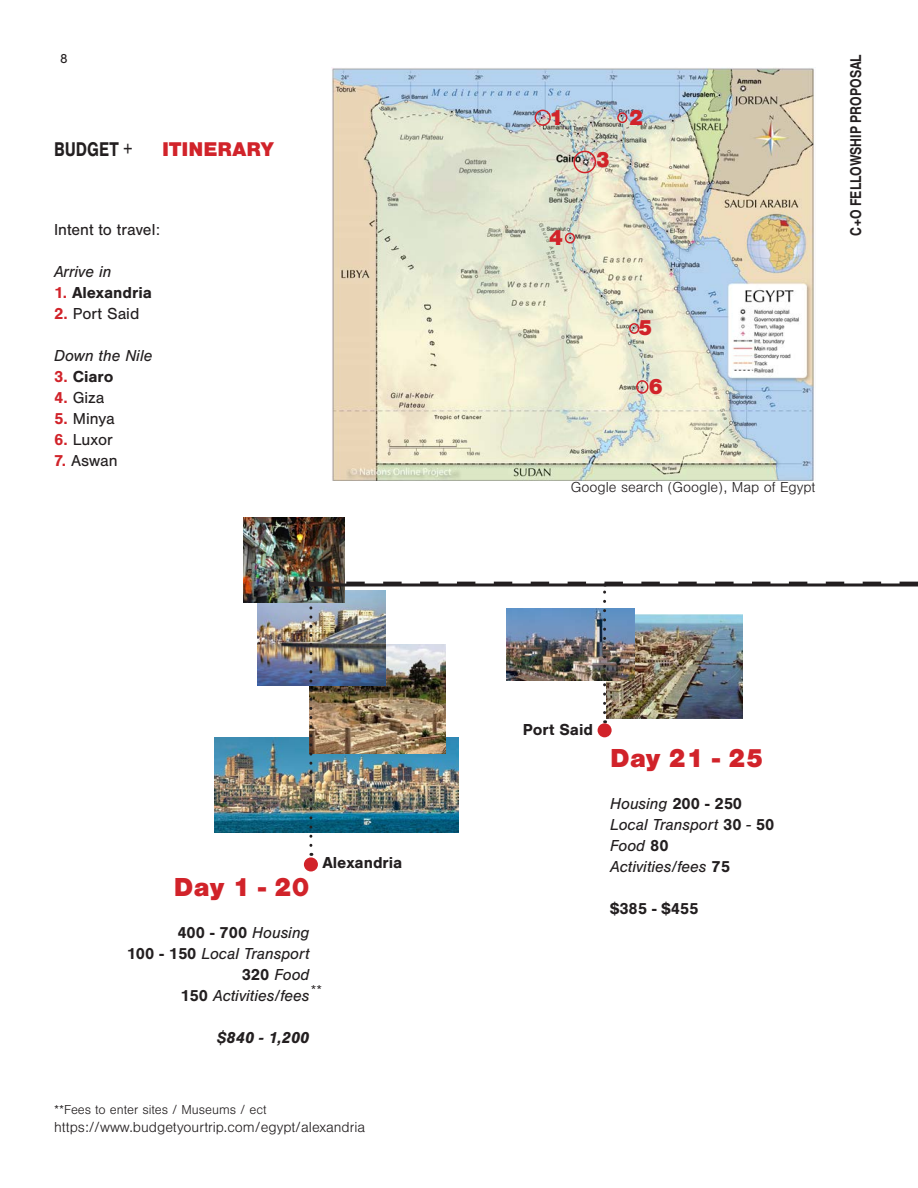
<style>
.page{position:relative;width:918px;height:1188px;background:#fff}
.page>*{position:absolute;margin:0;border:0;box-sizing:border-box;transform-origin:0 0}
.t1{font:900 27px "Nimbus San";letter-spacing:-.005em;color:#d1232a}
.t2{font:900 22.5px "Nimbus San";color:#d1232a}
.t3{font:900 20.7px "Nimbus San";color:#d1232a}
.t4{font:700 20.7px "Nimbus San";color:#231f20;scale:.8 1}
.t5{font:italic 16.5px "Nimbus San";color:#231f20}
.t6{font:700 16.5px "Nimbus San";color:#231f20}
.t7{font:16.5px "Nimbus San";color:#231f20}
.t8{font:italic 700 16.5px "Nimbus San";color:#231f20}
.t9{font:300 15px "Nimbus San";color:#231f20}
.t10{font:700 15px "Nimbus San Con L";color:#231f20}
.t11{font:300 13.5px "Nimbus San";color:#231f20}
.t12{font:13.5px "Nimbus San";color:#231f20}
.s1{color:#d1232a}
.s2{font-weight:700;color:#d1232a}
.s3{font-weight:400;font-style:italic}
.s4{font-weight:700;font-style:normal}
</style>
<div class="page">
<img style="left:214px;top:737px;width:95px;height:96px">
<img style="left:257px;top:603px;width:52px;height:83px">
<img style="left:244px;top:518px;width:101px;height:85px">
<img style="left:332px;top:68px;width:482px;height:412px">
<img style="left:309px;top:582px;width:609px;height:263px">
<div style="left:304px;top:857px;width:14px;height:15px;background:#d1232a;border-radius:50%"></div>
<div style="left:598px;top:723px;width:14px;height:14px;background:#d1232a;border-radius:50%"></div>
<div style="left:573px;top:151px;width:23px;height:22px;border:2px solid #d1232a;border-radius:50%"></div>
<div style="left:535px;top:110px;width:16px;height:16px;border:2px solid #d1232a;border-radius:50%"></div>
<div style="left:617px;top:112px;width:10px;height:11px;border:2px solid #d1232a;border-radius:50%"></div>
<div style="left:565px;top:233px;width:10px;height:11px;border:2px solid #d1232a;border-radius:50%"></div>
<div style="left:629px;top:323px;width:10px;height:11px;border:2px solid #d1232a;border-radius:50%"></div>
<div style="left:636px;top:380px;width:13px;height:14px;border:2px solid #d1232a;border-radius:50%"></div>
<p class="t12" style="left:60px;top:51px;width:9px">8</p>
<p class="t10" style="left:845px;top:236px;width:184px;rotate:-90deg">C+O FELLOWSHIP PROPOSAL</p>
<p class="t2" style="left:549px;top:104px;width:16px">1</p>
<p class="t2" style="left:629px;top:104px;width:16px">2</p>
<p class="t4" style="left:54px;top:138px;width:99px">BUDGET +</p>
<p class="t3" style="left:162px;top:137px;width:113px">ITINERARY</p>
<p class="t2" style="left:595px;top:147px;width:16px">3</p>
<p class="t7" style="left:54px;top:220px;width:107px">Intent to travel:</p>
<p class="t5" style="left:54px;top:262px;width:59px">Arrive in</p>
<p class="t6" style="left:54px;top:283px;width:100px"><span class="s1">1.</span> Alexandria</p>
<p class="t7" style="left:54px;top:304px;width:87px"><span class="s2">2.</span> Port Said</p>
<p class="t5" style="left:54px;top:346px;width:100px">Down the Nile</p>
<p class="t6" style="left:54px;top:367px;width:61px"><span class="s1">3.</span> Ciaro</p>
<p class="t7" style="left:54px;top:388px;width:52px"><span class="s2">4.</span> Giza</p>
<p class="t7" style="left:54px;top:409px;width:62px"><span class="s2">5.</span> Minya</p>
<p class="t7" style="left:54px;top:430px;width:61px"><span class="s2">6.</span> Luxor</p>
<p class="t7" style="left:54px;top:451px;width:65px"><span class="s2">7.</span> Aswan</p>
<p class="t2" style="left:549px;top:225px;width:16px">4</p>
<p class="t2" style="left:638px;top:315px;width:16px">5</p>
<p class="t2" style="left:649px;top:373px;width:16px">6</p>
<p class="t9" style="left:571px;top:479px;width:246px">Google search (Google), Map of Egypt</p>
<p class="t6" style="left:322px;top:854px;width:81px">Alexandria</p>
<p class="t1" style="left:174px;top:871px;width:137px">Day 1 - 20</p>
<p class="t6" style="left:177px;top:923px;width:134px">400 - 700 <span class="s3">Housing</span></p>
<p class="t5" style="left:127px;top:944px;width:184px"><span class="s4">100 - 150</span> Local Transport</p>
<p class="t5" style="left:242px;top:965px;width:69px"><span class="s4">320</span> Food</p>
<p class="t5" style="left:180px;top:986px;width:131px"><span class="s4">150</span> Activities/fees</p>
<p class="t8" style="left:217px;top:1027px;width:94px">$840 - 1,200</p>
<p class="t9" style="left:311px;top:983px;width:13px">**</p>
<p class="t11" style="left:54px;top:1103px;width:214px">**Fees to enter sites / Museums / ect</p>
<p class="t9" style="left:54px;top:1119px;width:313px">https://www.budgetyourtrip.com/egypt/alexandria</p>
<p class="t6" style="left:523px;top:721px;width:72px">Port Said</p>
<p class="t1" style="left:610px;top:743px;width:155px">Day 21 - 25</p>
<p class="t5" style="left:610px;top:794px;width:134px">Housing <span class="s4">200 - 250</span></p>
<p class="t5" style="left:610px;top:815px;width:166px">Local Transport <span class="s4">30</span> - <span class="s4">50</span></p>
<p class="t5" style="left:610px;top:836px;width:60px">Food <span class="s4">80</span></p>
<p class="t5" style="left:610px;top:857px;width:121px">Activities/fees <span class="s4">75</span></p>
<p class="t6" style="left:610px;top:900px;width:90px">$385 - $455</p>
</div>
